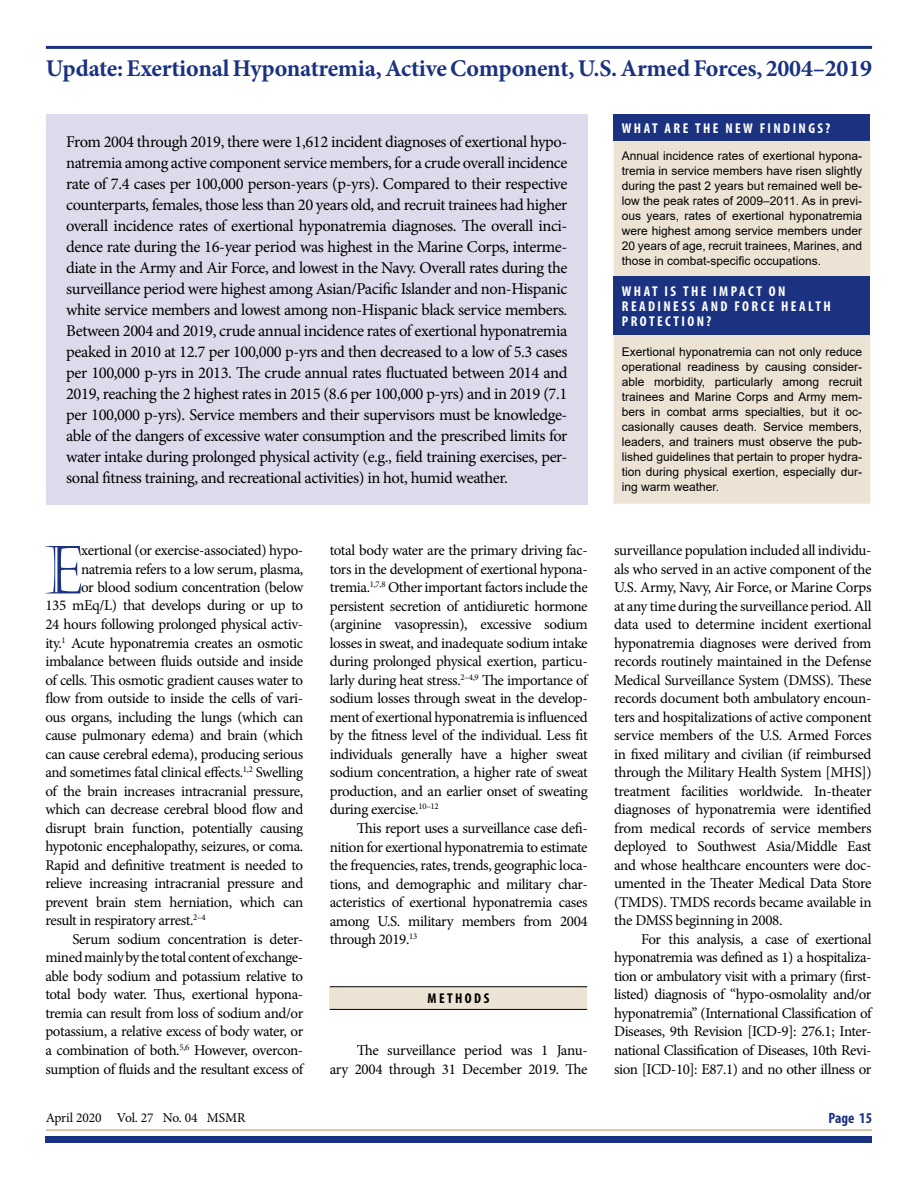
<style>
.page{position:relative;width:918px;height:1188px;background:#fff}
.page>*{position:absolute;margin:0;border:0;box-sizing:border-box;transform-origin:0 0}
.Body_DropCap{font:66.45px "Castellar";color:#1b3281}
.Heads{font:700 24px "Minion Pro";letter-spacing:-.01em;color:#1b3281}
.Abstract{font:16.5px/21px "Minion Pro";letter-spacing:-.025em;color:#000;text-align:justify}
.Body{font:15px/18.5px "Minion Pro";letter-spacing:-.025em;color:#000;text-align:justify}
.Body_DropCap-2{font:15px "Minion Pro";letter-spacing:-.025em;color:#000}
.t1{font:700 condensed 15px "Myriad Pro";color:#1b3281}
.Heads_Rules__copy_pa{font:700 condensed 14.25px/15px "Myriad Pro";letter-spacing:.17em;color:#fff}
.Heads_Rules__copy_pa-2{font:700 condensed 14.25px "Myriad Pro";letter-spacing:.175em;color:#000}
.t2{font:13.5px "Minion Pro";letter-spacing:-.01em;color:#010202}
.Table_Text{font:12px/15px "Arial";color:#000;text-align:justify}
.s1{color:#000}
</style>
<div class="page">
<div style="left:46px;top:1136px;width:826px;height:6px;background:#1b3281"></div>
<hr style="left:46px;top:1129px;width:826px;height:2px;background:#cfb691">
<div style="left:46px;top:114px;width:542px;height:391px;background:#dbdbeb"></div>
<hr style="left:46px;top:46px;width:826px;height:3px;background:#1b3281">
<div style="left:614px;top:114px;width:256px;height:27px;background:#1b3281"></div>
<div style="left:614px;top:141px;width:256px;height:363px;background:#ece3d5"></div>
<div style="left:614px;top:276px;width:256px;height:59px;background:#1b3281"></div>
<div style="left:330px;top:987px;width:257px;height:22px;background:#ece3d5"></div>
<hr style="left:330px;top:1009px;width:257px;height:1px;background:#000">
<hr style="left:330px;top:986px;width:257px;height:1px;background:#000">
<h1 class="Heads" style="left:46px;top:51px;width:828px">Update: Exertional Hyponatremia, Active Component, U.S. Armed Forces, 2004–2019</h1>
<p class="Abstract" style="left:66px;top:131px;width:503px">From 2004 through 2019, there were 1,612 incident diagnoses of exertional hypo&shy;natremia among active component service members, for a crude overall incidence rate of 7.4 cases per 100,000 person-years (p-yrs). Compared to their respective counterparts, females, those less than 20 years old, and recruit trainees had higher overall incidence rates of exertional hyponatremia diagnoses. The overall inci&shy;dence rate during the 16-year period was highest in the Marine Corps, interme&shy;diate in the Army and Air Force, and lowest in the Navy. Overall rates during the surveillance period were highest among Asian/Pacific Islander and non-Hispanic white service members and lowest among non-Hispanic black service members.<br>Between 2004 and 2019, crude annual incidence rates of exertional hyponatremia peaked in 2010 at 12.7 per 100,000 p-yrs and then decreased to a low of 5.3 cases per 100,000 p-yrs in 2013. The crude annual rates fluctuated between 2014 and 2019, reaching the 2 highest rates in 2015 (8.6 per 100,000 p-yrs) and in 2019 (7.1 per 100,000 p-yrs). Service members and their supervisors must be knowledge&shy;able of the dangers of excessive water consumption and the prescribed limits for water intake during prolonged physical activity (e.g., field training exercises, per&shy;sonal fitness training, and recreational activities) in hot, humid weather.</p>
<p class="Body_DropCap" style="left:45px;top:533px;width:40px">E</p>
<p class="Body_DropCap-2" style="left:81px;top:540px;width:224px">xertional (or exercise-associated) hypo-</p>
<p class="Body_DropCap-2" style="left:81px;top:559px;width:224px">natremia refers to a low serum, plasma,</p>
<p class="Body_DropCap-2" style="left:81px;top:577px;width:224px">or blood sodium concentration (below</p>
<p class="Body_DropCap-2" style="left:45px;top:596px;width:259px">135 mEq/L) that develops during or up to</p>
<p class="Body_DropCap-2" style="left:45px;top:614px;width:259px">24 hours following prolonged physical activ-</p>
<p class="Body_DropCap-2" style="left:45px;top:633px;width:259px">ity.<sup>1</sup> Acute hyponatremia creates an osmotic</p>
<p class="Body_DropCap-2" style="left:45px;top:651px;width:259px">imbalance between fluids outside and inside</p>
<p class="Body_DropCap-2" style="left:45px;top:670px;width:259px">of cells. This osmotic gradient causes water to</p>
<p class="Body_DropCap-2" style="left:45px;top:688px;width:259px">flow from outside to inside the cells of vari-</p>
<p class="Body_DropCap-2" style="left:45px;top:707px;width:259px">ous organs, including the lungs (which can</p>
<p class="Body_DropCap-2" style="left:45px;top:725px;width:259px">cause pulmonary edema) and brain (which</p>
<p class="Body_DropCap-2" style="left:45px;top:744px;width:259px">can cause cerebral edema), producing serious</p>
<p class="Body_DropCap-2" style="left:45px;top:762px;width:259px">and sometimes fatal clinical effects.<sup>1,2</sup> Swelling</p>
<p class="Body_DropCap-2" style="left:45px;top:781px;width:259px">of the brain increases intracranial pressure,</p>
<p class="Body_DropCap-2" style="left:45px;top:799px;width:259px">which can decrease cerebral blood flow and</p>
<p class="Body_DropCap-2" style="left:45px;top:818px;width:259px">disrupt brain function, potentially causing</p>
<p class="Body_DropCap-2" style="left:45px;top:836px;width:259px">hypotonic encephalopathy, seizures, or coma.</p>
<p class="Body_DropCap-2" style="left:45px;top:855px;width:259px">Rapid and definitive treatment is needed to</p>
<p class="Body_DropCap-2" style="left:45px;top:873px;width:259px">relieve increasing intracranial pressure and</p>
<p class="Body_DropCap-2" style="left:45px;top:892px;width:259px">prevent brain stem herniation, which can</p>
<p class="Body_DropCap-2" style="left:45px;top:911px;width:162px">result in respiratory arrest.<sup>2–4</sup></p>
<p class="Body" style="left:45px;top:930px;width:259px;text-indent:27px">Serum sodium concentration is deter&shy;mined mainly by the total content of exchange&shy;able body sodium and potassium relative to total body water. Thus, exertional hypona&shy;tremia can result from loss of sodium and/or potassium, a relative excess of body water, or a combination of both.<sup>5,6</sup> However, overcon&shy;sumption of fluids and the resultant excess of</p>
<p class="Body" style="left:330px;top:541px;width:259px">total body water are the primary driving fac&shy;tors in the development of exertional hypona&shy;tremia.<sup>1,7,8</sup> Other important factors include the persistent secretion of antidiuretic hormone (arginine vasopressin), excessive sodium losses in sweat, and inadequate sodium intake during prolonged physical exertion, particu&shy;larly during heat stress.<sup>2–4,9</sup> The importance of sodium losses through sweat in the develop&shy;ment of exertional hyponatremia is influenced by the fitness level of the individual. Less fit individuals generally have a higher sweat sodium concentration, a higher rate of sweat production, and an earlier onset of sweating during exercise.<sup>10–12</sup></p>
<p class="Body" style="left:330px;top:819px;width:259px;text-indent:27px">This report uses a surveillance case defi&shy;nition for exertional hyponatremia to estimate the frequencies, rates, trends, geographic loca&shy;tions, and demographic and military char&shy;acteristics of exertional hyponatremia cases among U.S. military members from 2004 through 2019.<sup>13</sup></p>
<h2 class="Heads_Rules__copy_pa-2" style="left:428px;top:990px;width:63px">METHODS</h2>
<p class="Body" style="left:330px;top:1041px;width:259px;text-align:right">The surveillance period was 1 Janu-<br>ary 2004 through 31 December 2019. The</p>
<h2 class="Heads_Rules__copy_pa" style="left:622px;top:120px;width:210px">WHAT ARE THE NEW FINDINGS?</h2>
<p class="Table_Text" style="left:622px;top:149px;width:242px">Annual incidence rates of exertional hypona&shy;tremia in service members have risen slightly during the past 2 years but remained well be&shy;low the peak rates of 2009–2011. As in previ&shy;ous years, rates of exertional hyponatremia were highest among service members under 20 years of age, recruit trainees, Marines, and those in combat-specific occupations.</p>
<h2 class="Heads_Rules__copy_pa" style="left:622px;top:283px;width:210px">WHAT IS THE IMPACT ON<br>READINESS AND FORCE HEALTH<br>PROTECTION?</h2>
<p class="Table_Text" style="left:622px;top:344px;width:242px">Exertional hyponatremia can not only reduce operational readiness by causing consider&shy;able morbidity, particularly among recruit trainees and Marine Corps and Army mem&shy;bers in combat arms specialties, but it oc&shy;casionally causes death. Service members, leaders, and trainers must observe the pub&shy;lished guidelines that pertain to proper hydra&shy;tion during physical exertion, especially dur&shy;ing warm weather.</p>
<p class="Body" style="left:614px;top:541px;width:259px">surveillance population included all individu&shy;als who served in an active component of the U.S. Army, Navy, Air Force, or Marine Corps at any time during the surveillance period. All data used to determine incident exertional hyponatremia diagnoses were derived from records routinely maintained in the Defense Medical Surveillance System (DMSS). These records document both ambulatory encoun&shy;ters and hospitalizations of active component service members of the U.S. Armed Forces in fixed military and civilian (if reimbursed through the Military Health System [MHS]) treatment facilities worldwide. In-theater diagnoses of hyponatremia were identified from medical records of service members deployed to Southwest Asia/Middle East and whose healthcare encounters were doc&shy;umented in the Theater Medical Data Store (TMDS). TMDS records became available in the DMSS beginning in 2008.</p>
<p class="Body" style="left:614px;top:930px;width:259px;text-indent:27px">For this analysis, a case of exertional hyponatremia was defined as 1) a hospitaliza&shy;tion or ambulatory visit with a primary (first&shy;listed) diagnosis of “hypo-osmolality and/or hyponatremia” (International Classification of Diseases, 9th Revision [ICD-9]: 276.1; Inter&shy;national Classification of Diseases, 10th Revi&shy;sion [ICD-10]: E87.1) and no other illness or</p>
<p class="t2" style="left:46px;top:1109px;width:201px">April 2020 Vol. 27 No. 04 <span class="s1">MSMR</span></p>
<p class="t1" style="left:829px;top:1109px;width:45px">Page 15</p>
</div>
